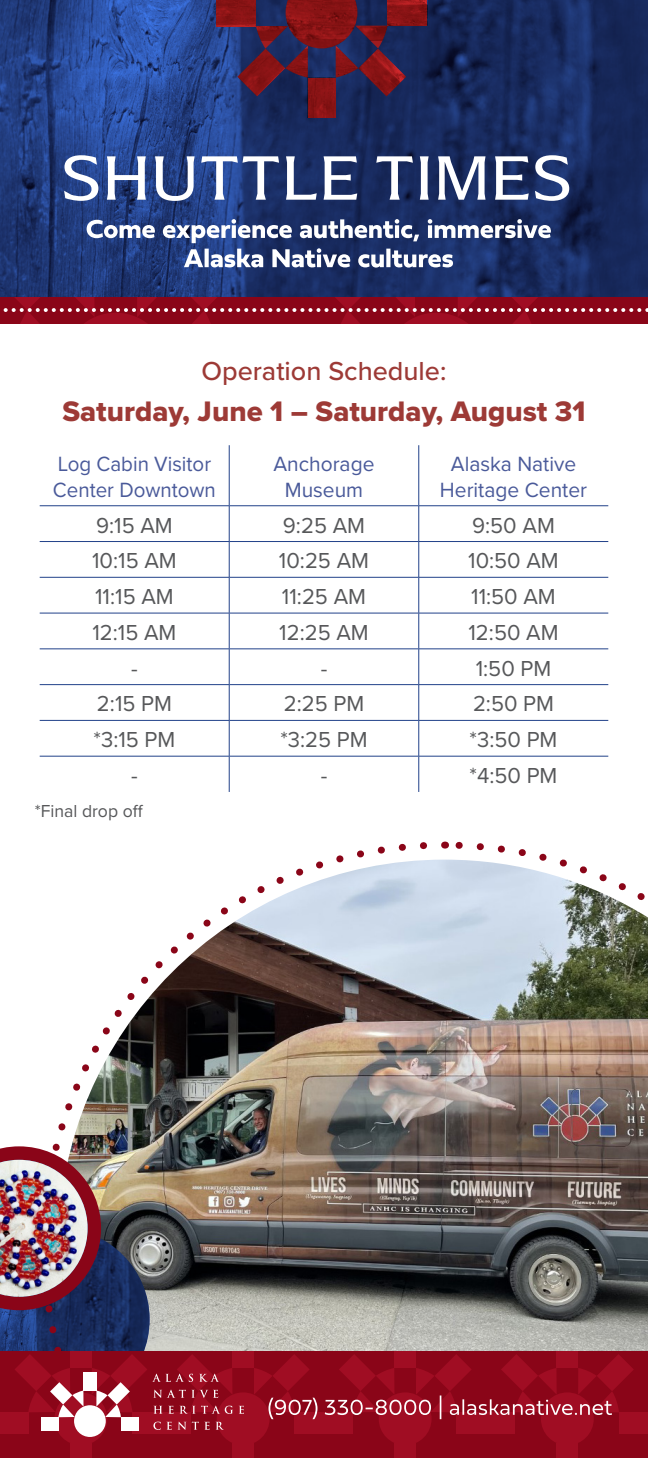
<style>
.page{position:relative;width:648px;height:1458px;background:#fff}
.page>*{position:absolute;margin:0;border:0;box-sizing:border-box;transform-origin:0 0}
.t1{font:29.25px "Proxima Nova Extrabld";color:#9d3a36}
.t2{font:500 27px "Proxima Nova";color:#9d3a36}
.t3{font:22.5px "Proxima Nova";color:#57585a}
.t4{font:21.38px/25.7px "Proxima Nova";color:#4a5a9a;text-align:center}
.t5{font:21.38px/25.7px "Proxima Nova";color:#4a5a9a;scale:.96 1}
.t6{font:18px "Proxima Nova";color:#57585a}
</style>
<div class="page">
<img style="left:233px;top:860px;width:415px;height:491px">
<svg style="left:458px;top:1249px;width:190px;height:102px;background:#6d6f6c"></svg>
<img style="left:448px;top:841px;width:200px;height:391px">
<img style="left:53px;top:842px;width:378px;height:400px">
<svg style="left:233px;top:1259px;width:208px;height:92px;background:#83847f"></svg>
<img style="left:0;top:0;width:648px;height:297px">
<img style="left:308px;top:96px;width:28px;height:22px">
<img style="left:406px;top:0;width:21px;height:26px">
<img style="left:216px;top:0;width:21px;height:26px">
<svg style="left:237px;top:0;width:169px;height:96px;background:#511f3a"></svg>
<img style="left:336px;top:45px;width:22px;height:33px">
<svg style="left:0;top:297px;width:648px;height:26px;background:#921023"></svg>
<svg style="left:64px;top:155px;width:505px;height:46px"></svg>
<hr style="left:229px;top:445px;width:1px;height:60px;background:#214189">
<hr style="left:418px;top:445px;width:1px;height:60px;background:#214189">
<hr style="left:40px;top:505px;width:189px;height:1px;background:#214189">
<hr style="left:229px;top:505px;width:190px;height:1px;background:#214189">
<hr style="left:229px;top:506px;width:1px;height:35px;background:#214189">
<hr style="left:419px;top:505px;width:189px;height:1px;background:#214189">
<hr style="left:418px;top:506px;width:1px;height:35px;background:#214189">
<hr style="left:40px;top:541px;width:189px;height:1px;background:#214189">
<hr style="left:229px;top:541px;width:190px;height:1px;background:#214189">
<hr style="left:229px;top:542px;width:1px;height:35px;background:#214189">
<hr style="left:419px;top:541px;width:189px;height:1px;background:#214189">
<hr style="left:418px;top:542px;width:1px;height:35px;background:#214189">
<hr style="left:40px;top:577px;width:189px;height:1px;background:#214189">
<hr style="left:229px;top:577px;width:190px;height:1px;background:#214189">
<hr style="left:229px;top:578px;width:1px;height:35px;background:#214189">
<hr style="left:419px;top:577px;width:189px;height:1px;background:#214189">
<hr style="left:418px;top:578px;width:1px;height:35px;background:#214189">
<hr style="left:40px;top:613px;width:189px;height:1px;background:#214189">
<hr style="left:229px;top:613px;width:190px;height:1px;background:#214189">
<hr style="left:229px;top:613px;width:1px;height:36px;background:#214189">
<hr style="left:419px;top:613px;width:189px;height:1px;background:#214189">
<hr style="left:418px;top:613px;width:1px;height:36px;background:#214189">
<hr style="left:40px;top:648px;width:189px;height:1px;background:#214189">
<hr style="left:229px;top:648px;width:190px;height:1px;background:#214189">
<hr style="left:229px;top:649px;width:1px;height:35px;background:#214189">
<hr style="left:419px;top:648px;width:189px;height:1px;background:#214189">
<hr style="left:418px;top:649px;width:1px;height:35px;background:#214189">
<hr style="left:40px;top:684px;width:189px;height:1px;background:#214189">
<hr style="left:229px;top:684px;width:190px;height:1px;background:#214189">
<hr style="left:229px;top:685px;width:1px;height:35px;background:#214189">
<hr style="left:419px;top:684px;width:189px;height:1px;background:#214189">
<hr style="left:418px;top:685px;width:1px;height:35px;background:#214189">
<hr style="left:40px;top:720px;width:189px;height:1px;background:#214189">
<hr style="left:229px;top:720px;width:190px;height:1px;background:#214189">
<hr style="left:229px;top:721px;width:1px;height:35px;background:#214189">
<hr style="left:419px;top:720px;width:189px;height:1px;background:#214189">
<hr style="left:418px;top:721px;width:1px;height:35px;background:#214189">
<hr style="left:40px;top:756px;width:189px;height:1px;background:#214189">
<hr style="left:229px;top:756px;width:190px;height:1px;background:#214189">
<hr style="left:229px;top:756px;width:1px;height:36px;background:#214189">
<hr style="left:419px;top:756px;width:189px;height:1px;background:#214189">
<hr style="left:418px;top:756px;width:1px;height:36px;background:#214189">
<div style="left:0;top:1351px;width:648px;height:107px;background:#8a0518"></div>
<div style="left:619px;top:1412px;width:29px;height:22px;background:#a00d23"></div>
<div style="left:486px;top:1412px;width:29px;height:22px;background:#a00d23"></div>
<div style="left:556px;top:1351px;width:22px;height:17px;background:#a00d23"></div>
<div style="left:541px;top:1392px;width:53px;height:53px;background:#a00d23;border-radius:50%"></div>
<div style="left:556px;top:1443px;width:22px;height:15px;background:#a00d23"></div>
<div style="left:133px;top:1412px;width:29px;height:22px;background:#a00d23"></div>
<div style="left:0;top:1412px;width:28px;height:22px;background:#a00d23"></div>
<div style="left:54px;top:1392px;width:53px;height:53px;background:#a00d23;border-radius:50%"></div>
<div style="left:457px;top:1412px;width:29px;height:22px;background:#a00d23"></div>
<div style="left:323px;top:1412px;width:30px;height:22px;background:#a00d23"></div>
<div style="left:394px;top:1351px;width:22px;height:17px;background:#a00d23"></div>
<div style="left:379px;top:1392px;width:53px;height:53px;background:#a00d23;border-radius:50%"></div>
<div style="left:295px;top:1412px;width:29px;height:22px;background:#a00d23"></div>
<div style="left:161px;top:1412px;width:30px;height:22px;background:#a00d23"></div>
<div style="left:232px;top:1351px;width:22px;height:17px;background:#a00d23"></div>
<div style="left:217px;top:1392px;width:53px;height:53px;background:#a00d23;border-radius:50%"></div>
<div style="left:70px;top:1443px;width:22px;height:15px;background:#a00d23"></div>
<div style="left:394px;top:1443px;width:22px;height:15px;background:#a00d23"></div>
<div style="left:232px;top:1443px;width:22px;height:15px;background:#a00d23"></div>
<svg style="left:254px;top:1354px;width:380px;height:65px"></svg>
<svg style="left:87px;top:219px;width:465px;height:49px"></svg>
<svg style="left:239px;top:1406px;width:5px;height:8px"></svg>
<div style="left:74px;top:1405px;width:32px;height:32px;background:#fff;border-radius:50%"></div>
<img style="left:0;top:1146px;width:233px;height:284px">
<p class="t2" style="left:202px;top:351px;width:246px">Operation Schedule:</p>
<p class="t1" style="left:62px;top:389px;width:525px">Saturday, June 1 – Saturday, August 31</p>
<p class="t5" style="left:53px;top:450px;width:171px">Log Cabin Visitor<br>Center Downtown</p>
<p class="t4" style="left:273px;top:450px;width:103px">Anchorage<br>Museum</p>
<p class="t4" style="left:440px;top:450px;width:149px">Alaska Native<br>Heritage Center</p>
<p class="t3" style="left:96px;top:508px;width:78px">9:15 AM</p>
<p class="t3" style="left:283px;top:508px;width:84px">9:25 AM</p>
<p class="t3" style="left:472px;top:508px;width:84px">9:50 AM</p>
<p class="t3" style="left:92px;top:544px;width:86px">10:15 AM</p>
<p class="t3" style="left:279px;top:544px;width:92px">10:25 AM</p>
<p class="t3" style="left:468px;top:544px;width:92px">10:50 AM</p>
<p class="t3" style="left:95px;top:580px;width:80px">11:15 AM</p>
<p class="t3" style="left:282px;top:580px;width:86px">11:25 AM</p>
<p class="t3" style="left:471px;top:580px;width:86px">11:50 AM</p>
<p class="t3" style="left:92px;top:616px;width:86px">12:15 AM</p>
<p class="t3" style="left:279px;top:616px;width:91px">12:25 AM</p>
<p class="t3" style="left:469px;top:616px;width:92px">12:50 AM</p>
<p class="t3" style="left:131px;top:651px;width:8px">-</p>
<p class="t3" style="left:321px;top:651px;width:8px">-</p>
<p class="t3" style="left:476px;top:651px;width:77px">1:50 PM</p>
<p class="t3" style="left:97px;top:687px;width:76px">2:15 PM</p>
<p class="t3" style="left:284px;top:687px;width:82px">2:25 PM</p>
<p class="t3" style="left:473px;top:687px;width:83px">2:50 PM</p>
<p class="t3" style="left:94px;top:723px;width:83px">*3:15 PM</p>
<p class="t3" style="left:280px;top:723px;width:89px">*3:25 PM</p>
<p class="t3" style="left:470px;top:723px;width:89px">*3:50 PM</p>
<p class="t3" style="left:131px;top:759px;width:8px">-</p>
<p class="t3" style="left:321px;top:759px;width:8px">-</p>
<p class="t3" style="left:470px;top:759px;width:89px">*4:50 PM</p>
<p class="t6" style="left:35px;top:797px;width:110px">*Final drop off</p>
</div>
